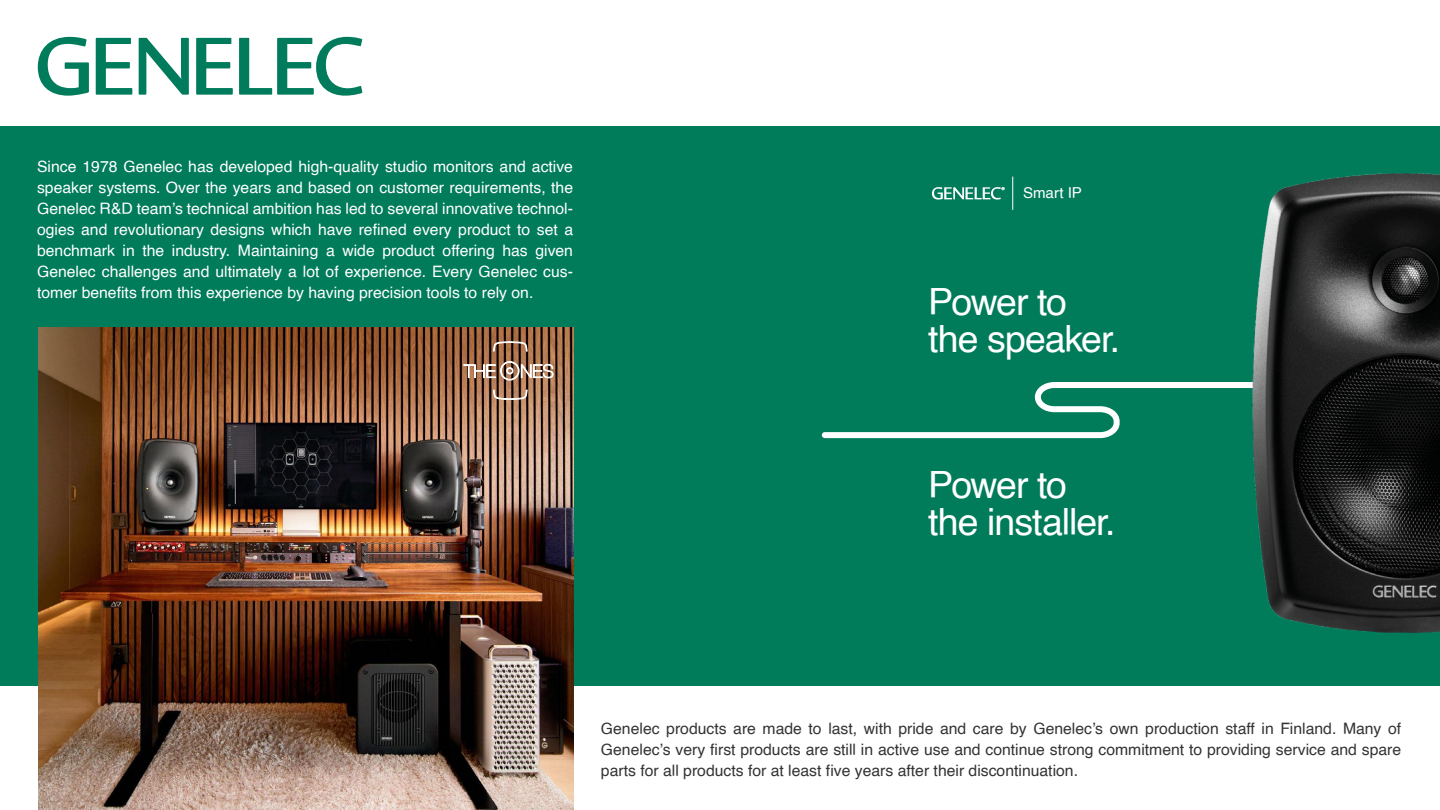
<style>
.page{position:relative;width:1440px;height:810px;background:#fff}
.page>*{position:absolute;margin:0;border:0;box-sizing:border-box;transform-origin:0 0}
.t1{font:37.5px/36.6px "Helvetica";letter-spacing:-.025em;color:#fff}
.t2{font:15.75px/21.1px "Helvetica";color:#fff;text-align:justify}
.t3{font:15.75px/21.1px "Helvetica";color:#333;text-align:justify}
.t4{font:15.08px "Helvetica";color:#fff}
</style>
<div class="page">
<div style="left:0;top:126px;width:1440px;height:560px;background:#007c5b"></div>
<svg style="left:38px;top:37px;width:51px;height:59px"></svg>
<svg style="left:96px;top:38px;width:36px;height:57px"></svg>
<svg style="left:139px;top:38px;width:50px;height:57px"></svg>
<svg style="left:196px;top:38px;width:37px;height:57px"></svg>
<svg style="left:239px;top:37px;width:123px;height:59px"></svg>
<img style="left:38px;top:327px;width:535px;height:483px">
<svg style="left:493px;top:341px;width:35px;height:10px"></svg>
<svg style="left:493px;top:390px;width:35px;height:10px"></svg>
<svg style="left:463px;top:361px;width:91px;height:19px;background:#ab8c78"></svg>
<svg style="left:821px;top:382px;width:409px;height:57px"></svg>
<img style="left:1230px;top:173px;width:210px;height:460px">
<hr style="left:1012px;top:177px;width:1px;height:33px;background:#fff">
<svg style="left:932px;top:187px;width:73px;height:13px"></svg>
<p class="t2" style="left:37px;top:157px;width:538px">Since 1978 Genelec has developed high-quality studio monitors and active speaker systems. Over the years and based on customer requirements, the Genelec R&amp;D team’s technical ambition has led to several innovative technol&shy;ogies and revolutionary designs which have refined every product to set a benchmark in the industry. Maintaining a wide product offering has given Genelec challenges and ultimately a lot of experience. Every Genelec cus&shy;tomer benefits from this experience by having precision tools to rely on.</p>
<p class="t4" style="left:1023px;top:187px;width:60px">Smart IP</p>
<h1 class="t1" style="left:928px;top:287px;width:194px">Power to the speaker.</h1>
<h1 class="t1" style="left:928px;top:470px;width:189px">Power to the installer.</h1>
<p class="t3" style="left:601px;top:720px;width:802px">Genelec products are made to last, with pride and care by Genelec’s own production staff in Finland. Many of Genelec’s very first products are still in active use and continue strong commitment to providing service and spare parts for all products for at least five years after their discontinuation.</p>
</div>
